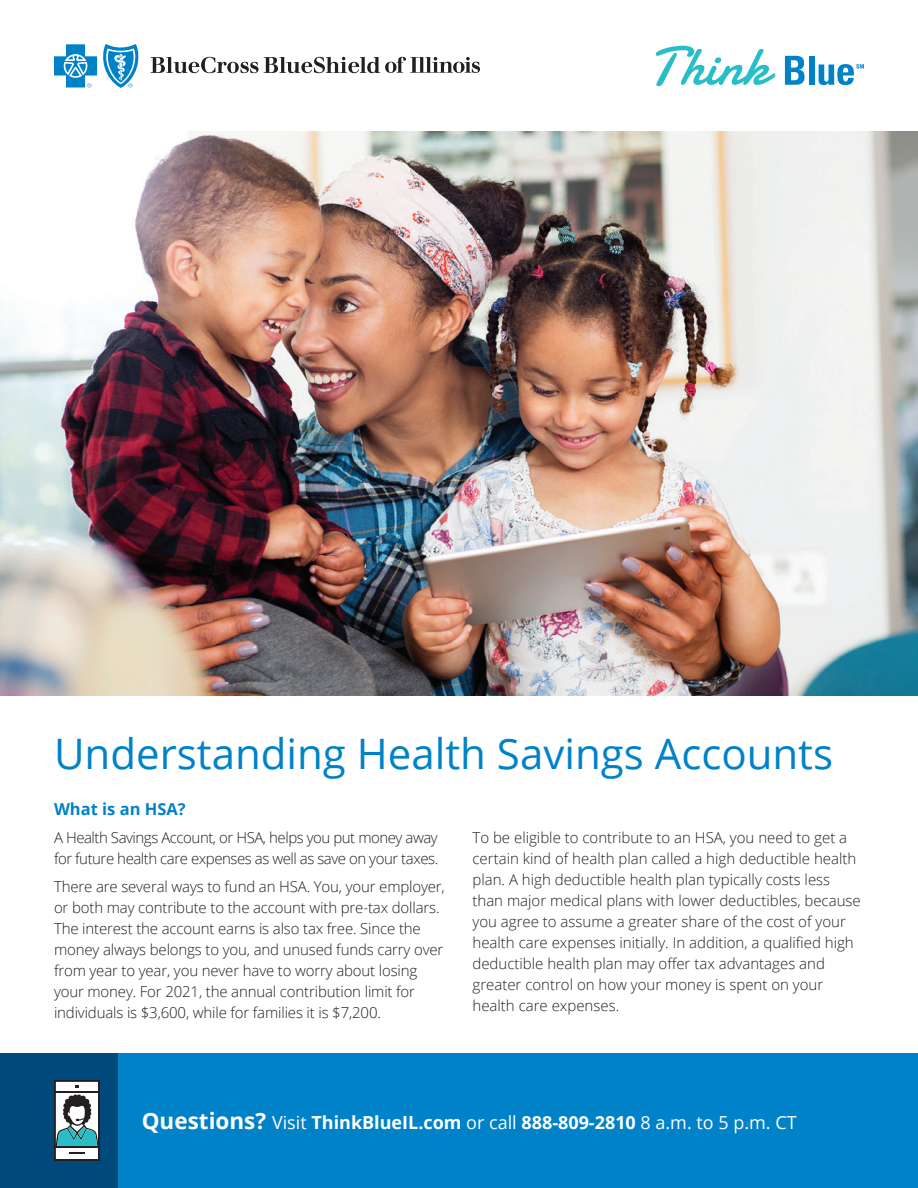
<style>
.page{position:relative;width:918px;height:1188px;background:#fff}
.page>*{position:absolute;margin:0;border:0;box-sizing:border-box;transform-origin:0 0}
.t1{font:42px "Open Sans";color:#0082c8}
.t2{font:700 18px "Open Sans";color:#fff}
.t3{font:700 16.5px "Open Sans";color:#0082c8}
.t4{font:300 15px/21px "Open Sans";letter-spacing:-.01em;color:#231f20}
.t5{font:300 15px/21px "Open Sans";letter-spacing:-.03em;color:#231f20}
.s1{font-size:22.5px}
.s2{font-weight:400}
</style>
<div class="page">
<img style="left:0;top:132px;width:918px;height:563px">
<div style="left:0;top:1053px;width:118px;height:135px;background:#00497b"></div>
<div style="left:118px;top:1053px;width:800px;height:135px;background:#0082c8"></div>
<svg style="left:656px;top:46px;width:119px;height:40px"></svg>
<svg style="left:785px;top:56px;width:20px;height:29px"></svg>
<div style="left:809px;top:56px;width:5px;height:29px;background:#0082c8"></div>
<svg style="left:819px;top:64px;width:45px;height:21px"></svg>
<svg style="left:54px;top:1080px;width:46px;height:81px;background:#92a7a9"></svg>
<svg style="left:151px;top:57px;width:329px;height:16px"></svg>
<svg style="left:54px;top:44px;width:85px;height:44px"></svg>
<h1 class="t1" style="left:54px;top:725px;width:781px">Understanding Health Savings Accounts</h1>
<p class="t3" style="left:54px;top:798px;width:133px">What is an HSA?</p>
<p class="t5" style="left:54px;top:827px;width:386px">A Health Savings Account, or HSA, helps you put money away for future health care expenses as well as save on your taxes.</p>
<p class="t4" style="left:54px;top:876px;width:392px">There are several ways to fund an HSA. You, your employer, or both may contribute to the account with pre-tax dollars.<br>The interest the account earns is also tax free. Since the money always belongs to you, and unused funds carry over from year to year, you never have to worry about losing your money. For 2021, the annual contribution limit for individuals is $3,600, while for families it is $7,200.</p>
<p class="t4" style="left:472px;top:827px;width:390px">To be eligible to contribute to an HSA, you need to get a certain kind of health plan called a high deductible health plan. A high deductible health plan typically costs less than major medical plans with lower deductibles, because you agree to assume a greater share of the cost of your health care expenses initially. In addition, a qualified high deductible health plan may offer tax advantages and greater control on how your money is spent on your health care expenses.</p>
<p class="t2" style="left:142px;top:1110px;width:656px"><span class="s1">Questions?</span> <span class="s2">Visit</span> ThinkBlueIL.com <span class="s2">or call</span> 888-809-2810 <span class="s2">8 a.m. to 5 p.m. CT</span></p>
</div>
